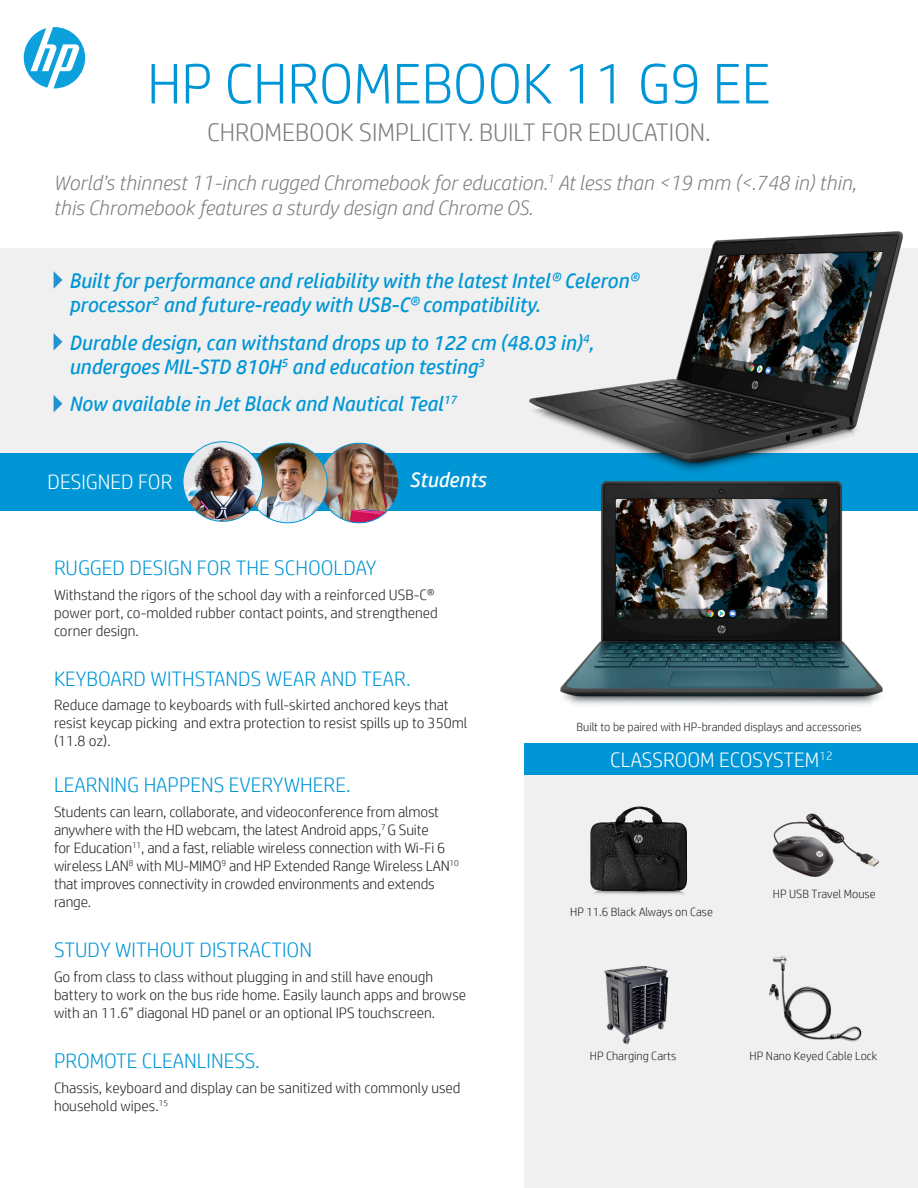
<style>
.page{position:relative;width:918px;height:1188px;background:#fff}
.page>*{position:absolute;margin:0;border:0;box-sizing:border-box;transform-origin:0 0}
.t1{font:300 57px "HP Simplified";color:#0096d6}
.t2{font:300 25.5px "HP Simplified";color:#7f7e7e}
.t3{font:italic 21px/24px "HP Simplified";color:#0096d6}
.t4{font:italic 300 21px/25.2px "HP Simplified";color:#7e7e7e}
.t5{font:300 21px "HP Simplified";color:#0096d6}
.t6{font:300 21px "HP Simplified";color:#fff}
.t7{font:italic 21px "HP Simplified";color:#fff}
.t8{font:300 15px/18px "HP Simplified";color:#231f20}
.t9{font:300 12px "HP Simplified";color:#231f20}
</style>
<div class="page">
<div style="left:525px;top:775px;width:393px;height:413px;background:#f0f0f0"></div>
<div style="left:0;top:248px;width:918px;height:205px;background:#f0f0f0"></div>
<div style="left:0;top:453px;width:918px;height:57px;background:#0096d6"></div>
<svg style="left:54px;top:271px;width:8px;height:18px"></svg>
<svg style="left:24px;top:27px;width:61px;height:61px"></svg>
<div style="left:525px;top:743px;width:393px;height:32px;background:#0096d6"></div>
<img style="left:529px;top:231px;width:374px;height:210px">
<img style="left:540px;top:441px;width:363px;height:264px">
<svg style="left:54px;top:395px;width:8px;height:17px"></svg>
<img style="left:319px;top:443px;width:80px;height:80px;border-radius:40px">
<img style="left:248px;top:443px;width:79px;height:80px;border-radius:40px">
<img style="left:183px;top:442px;width:80px;height:79px;border-radius:40px">
<div style="left:183px;top:441px;width:80px;height:81px;border:1px solid #0096d6;border-radius:50%"></div>
<svg style="left:54px;top:333px;width:8px;height:17px"></svg>
<img style="left:772px;top:813px;width:107px;height:64px">
<img style="left:769px;top:956px;width:93px;height:86px">
<img style="left:604px;top:966px;width:65px;height:79px">
<img style="left:590px;top:806px;width:98px;height:89px">
<p class="t1" style="left:147px;top:52px;width:625px">HP CHROMEBOOK 11 G9 EE</p>
<p class="t2" style="left:207px;top:118px;width:505px">CHROMEBOOK SIMPLICITY. BUILT FOR EDUCATION.</p>
<p class="t4" style="left:54px;top:170px;width:804px">World’s thinnest 11-inch rugged Chromebook for education.<sup>1</sup> At less than &lt;19 mm (&lt;.748 in) thin, this Chromebook features a sturdy design and Chrome OS.</p>
<p class="t3" style="left:69px;top:269px;width:571px">Built for performance and reliability with the latest Intel® Celeron® processor<sup>2</sup> and future-ready with USB-C® compatibility.</p>
<p class="t3" style="left:69px;top:330px;width:526px">Durable design, can withstand drops up to 122 cm (48.03 in)<sup>4</sup>, undergoes MIL-STD 810H<sup>5</sup> and education testing<sup>3</sup></p>
<p class="t3" style="left:69px;top:392px;width:389px">Now available in Jet Black and Nautical Teal<sup>17</sup></p>
<p class="t6" style="left:48px;top:470px;width:126px">DESIGNED FOR</p>
<p class="t7" style="left:409px;top:468px;width:78px">Students</p>
<p class="t5" style="left:54px;top:556px;width:324px">RUGGED DESIGN FOR THE SCHOOLDAY</p>
<p class="t8" style="left:54px;top:585px;width:385px">Withstand the rigors of the school day with a reinforced USB-C® power port, co-molded rubber contact points, and strengthened corner design.</p>
<p class="t5" style="left:54px;top:667px;width:358px">KEYBOARD WITHSTANDS WEAR AND TEAR.</p>
<p class="t8" style="left:54px;top:696px;width:415px">Reduce damage to keyboards with full-skirted anchored keys that resist keycap picking and extra protection to resist spills up to 350ml (11.8 oz).</p>
<p class="t5" style="left:54px;top:773px;width:298px">LEARNING HAPPENS EVERYWHERE.</p>
<p class="t8" style="left:54px;top:802px;width:406px">Students can learn, collaborate, and videoconference from almost anywhere with the HD webcam, the latest Android apps,<sup>7</sup> G Suite<br>for Education<sup>11</sup>, and a fast, reliable wireless connection with Wi-Fi 6 wireless LAN<sup>8</sup> with MU-MIMO<sup>9</sup> and HP Extended Range Wireless LAN<sup>10 </sup>that improves connectivity in crowded environments and extends range.</p>
<p class="t5" style="left:54px;top:938px;width:260px">STUDY WITHOUT DISTRACTION</p>
<p class="t8" style="left:54px;top:967px;width:414px">Go from class to class without plugging in and still have enough battery to work on the bus ride home. Easily launch apps and browse with an 11.6” diagonal HD panel or an optional IPS touchscreen.</p>
<p class="t5" style="left:54px;top:1049px;width:207px">PROMOTE CLEANLINESS.</p>
<p class="t8" style="left:54px;top:1078px;width:408px">Chassis, keyboard and display can be sanitized with commonly used household wipes.<sup>15</sup></p>
<p class="t9" style="left:577px;top:720px;width:287px">Built to be paired with HP-branded displays and accessories</p>
<p class="t6" style="left:610px;top:748px;width:224px">CLASSROOM ECOSYSTEM<sup>12</sup></p>
<p class="t9" style="left:570px;top:905px;width:144px">HP 11.6 Black Always on Case</p>
<p class="t9" style="left:773px;top:887px;width:104px">HP USB Travel Mouse</p>
<p class="t9" style="left:590px;top:1049px;width:88px">HP Charging Carts</p>
<p class="t9" style="left:750px;top:1049px;width:129px">HP Nano Keyed Cable Lock</p>
</div>
